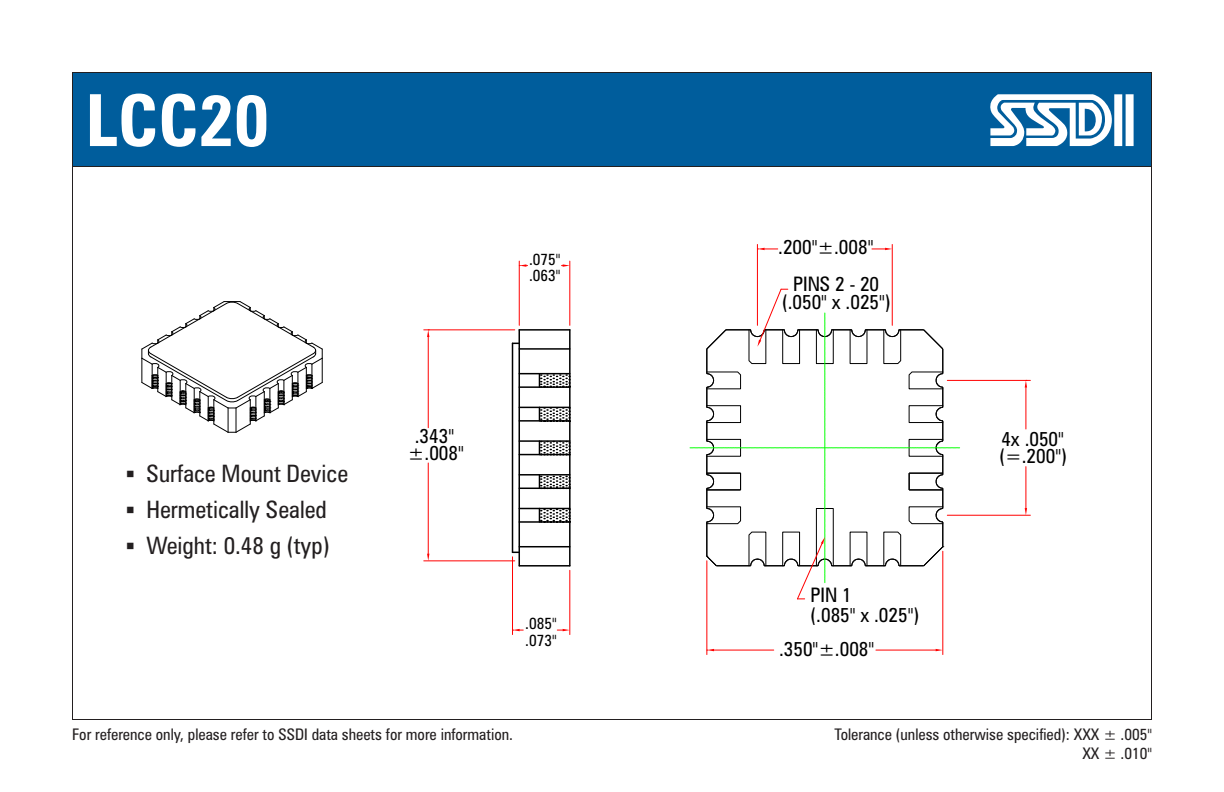
<style>
.page{position:relative;width:1224px;height:792px;background:#fff}
.page>*{position:absolute;margin:0;border:0;box-sizing:border-box;transform-origin:0 0}
.t1{font:700 condensed 72px "Zurich BT";color:#fff}
.t2{font:condensed 24px "Zurich BT";color:#231f20}
.t3{font:condensed 20px/17.2px "Zurich BT";color:#000;text-align:center}
.t4{font:condensed 16px "Zurich BT";color:#231f20}
.t5{font:condensed 16px/16.4px "Zurich BT";color:#000}
.s1{font-family:"Century";font-stretch:normal}
</style>
<div class="page">
<div style="left:72px;top:72px;width:1080px;height:94px;background:#005d9c"></div>
<div style="left:72px;top:72px;width:1080px;height:95px;border:1px solid #231f20"></div>
<svg style="left:990px;top:94px;width:122px;height:52px"></svg>
<div style="left:1114px;top:94px;width:8px;height:52px;background:#fff"></div>
<div style="left:1126px;top:94px;width:8px;height:52px;background:#fff"></div>
<hr style="left:519px;top:546px;width:51px;height:1px;background:#000">
<hr style="left:519px;top:329px;width:51px;height:2px;background:#000">
<hr style="left:569px;top:330px;width:2px;height:236px;background:#000">
<hr style="left:519px;top:565px;width:51px;height:2px;background:#000">
<hr style="left:519px;top:330px;width:1px;height:236px;background:#000">
<hr style="left:519px;top:348px;width:51px;height:2px;background:#000">
<hr style="left:512px;top:343px;width:1px;height:209px;background:#000">
<hr style="left:519px;top:373px;width:51px;height:1px;background:#000">
<hr style="left:519px;top:386px;width:51px;height:2px;background:#000">
<hr style="left:519px;top:508px;width:51px;height:1px;background:#000">
<hr style="left:519px;top:521px;width:51px;height:2px;background:#000">
<hr style="left:519px;top:440px;width:51px;height:2px;background:#000">
<hr style="left:519px;top:454px;width:51px;height:1px;background:#000">
<hr style="left:519px;top:474px;width:51px;height:2px;background:#000">
<hr style="left:519px;top:488px;width:51px;height:1px;background:#000">
<hr style="left:519px;top:407px;width:51px;height:1px;background:#000">
<hr style="left:519px;top:420px;width:51px;height:2px;background:#000">
<svg style="left:539px;top:374px;width:32px;height:149px"></svg>
<hr style="left:424px;top:561px;width:91px;height:1px;background:#f00">
<hr style="left:424px;top:330px;width:91px;height:1px;background:#f00">
<hr style="left:428px;top:463px;width:1px;height:91px;background:#f00">
<hr style="left:428px;top:337px;width:1px;height:91px;background:#f00">
<svg style="left:427px;top:554px;width:2px;height:7px"></svg>
<svg style="left:427px;top:330px;width:2px;height:7px"></svg>
<hr style="left:947px;top:515px;width:83px;height:1px;background:#f00">
<hr style="left:947px;top:380px;width:83px;height:1px;background:#f00">
<hr style="left:1026px;top:467px;width:1px;height:41px;background:#f00">
<hr style="left:1026px;top:388px;width:1px;height:41px;background:#f00">
<svg style="left:1025px;top:508px;width:2px;height:7px"></svg>
<svg style="left:1025px;top:380px;width:2px;height:8px"></svg>
<hr style="left:569px;top:570px;width:1px;height:65px;background:#f00">
<hr style="left:512px;top:557px;width:1px;height:78px;background:#f00">
<svg style="left:557px;top:629px;width:13px;height:2px"></svg>
<svg style="left:513px;top:629px;width:10px;height:2px"></svg>
<hr style="left:569px;top:261px;width:1px;height:64px;background:#f00">
<hr style="left:519px;top:261px;width:1px;height:64px;background:#f00">
<svg style="left:562px;top:264px;width:8px;height:3px"></svg>
<svg style="left:519px;top:264px;width:9px;height:3px"></svg>
<hr style="left:942px;top:551px;width:1px;height:104px;background:#f00">
<hr style="left:707px;top:561px;width:1px;height:94px;background:#f00">
<hr style="left:876px;top:650px;width:60px;height:1px;background:#f00">
<hr style="left:714px;top:650px;width:60px;height:1px;background:#f00">
<svg style="left:936px;top:649px;width:7px;height:2px"></svg>
<svg style="left:690px;top:289px;width:270px;height:311px"></svg>
<svg style="left:707px;top:649px;width:7px;height:2px"></svg>
<hr style="left:892px;top:244px;width:1px;height:81px;background:#f00">
<hr style="left:757px;top:244px;width:1px;height:81px;background:#f00">
<svg style="left:872px;top:248px;width:20px;height:2px"></svg>
<svg style="left:758px;top:248px;width:20px;height:2px"></svg>
<svg style="left:141px;top:301px;width:182px;height:132px"></svg>
<p class="t1" style="left:85px;top:77px;width:185px">LCC20</p>
<p class="t2" style="left:126px;top:459px;width:224px"><span class="s1">▪</span> Surface Mount Device</p>
<p class="t2" style="left:126px;top:495px;width:202px"><span class="s1">▪</span> Hermetically Sealed</p>
<p class="t2" style="left:126px;top:531px;width:205px"><span class="s1">▪</span> Weight: 0.48 g (typ)</p>
<p class="t5" style="left:529px;top:251px;width:33px">.075" .063"</p>
<p class="t3" style="left:778px;top:238px;width:97px">.200"±.008"</p>
<p class="t3" style="left:782px;top:274px;width:110px;line-height:18.2px">PINS 2 - 20 (.050" x .025")</p>
<p class="t3" style="left:408px;top:427px;width:57px">.343" ±.008"</p>
<p class="t3" style="left:999px;top:430px;width:69px;text-align:left">4x .050" (=.200")</p>
<p class="t5" style="left:525px;top:615px;width:33px">.085" .073"</p>
<p class="t3" style="left:811px;top:585px;width:110px;line-height:20px;text-align:left">PIN 1<br>(.085" x .025")</p>
<p class="t3" style="left:779px;top:640px;width:97px">.350"±.008"</p>
<p class="t4" style="left:72px;top:725px;width:443px">For reference only, please refer to SSDI data sheets for more information.</p>
<p class="t4" style="left:835px;top:725px;width:319px">Tolerance (unless otherwise specified): XXX ± .005"</p>
<p class="t4" style="left:1082px;top:744px;width:71px">XX ± .010"</p>
</div>
